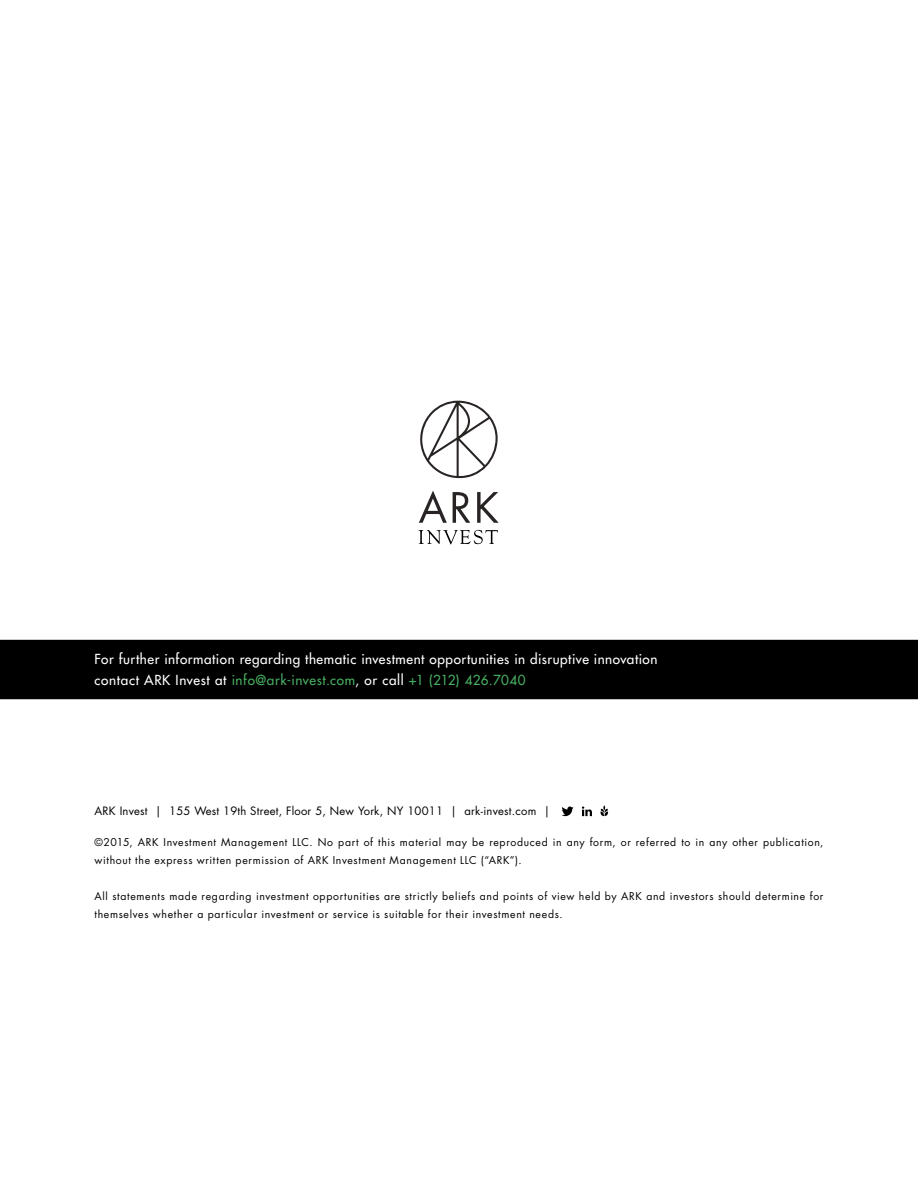
<style>
.page{position:relative;width:918px;height:1188px;background:#fff}
.page>*{position:absolute;margin:0;border:0;box-sizing:border-box;transform-origin:0 0}
.t1{font:500 13.5px/21px "Futura Std";letter-spacing:.04em;color:#fff}
.t2{font:11.25px "Futura Std";letter-spacing:.02em;color:#000}
.t3{font:10.5px/18px "Futura Std";letter-spacing:.065em;color:#000}
.s1{color:#47ac60}
</style>
<div class="page">
<svg style="left:419px;top:491px;width:28px;height:32px"></svg>
<svg style="left:453px;top:492px;width:17px;height:31px"></svg>
<svg style="left:477px;top:492px;width:22px;height:31px"></svg>
<svg style="left:418px;top:530px;width:80px;height:15px"></svg>
<svg style="left:420px;top:401px;width:78px;height:77px"></svg>
<div style="left:0;top:640px;width:918px;height:59px;background:#000"></div>
<svg style="left:582px;top:807px;width:10px;height:9px"></svg>
<svg style="left:562px;top:807px;width:11px;height:9px"></svg>
<svg style="left:600px;top:805px;width:8px;height:11px"></svg>
<p class="t1" style="left:94px;top:648px;width:565px">For further information regarding thematic investment opportunities in disruptive innovation contact ARK Invest at <span class="s1">info@ark-invest.com</span>, or call <span class="s1">+1 (212) 426.7040</span></p>
<p class="t2" style="left:94px;top:803px;width:457px">ARK Invest | 155 West 19th Street, Floor 5, New York, NY 10011 | ark-invest.com |</p>
<p class="t3" style="left:94px;top:833px;width:731px">©2015, ARK Investment Management LLC. No part of this material may be reproduced in any form, or referred to in any other publication, without the express written permission of ARK Investment Management LLC (“ARK”).</p>
<p class="t3" style="left:94px;top:887px;width:730px">All statements made regarding investment opportunities are strictly beliefs and points of view held by ARK and investors should determine for themselves whether a particular investment or service is suitable for their investment needs.</p>
</div>
